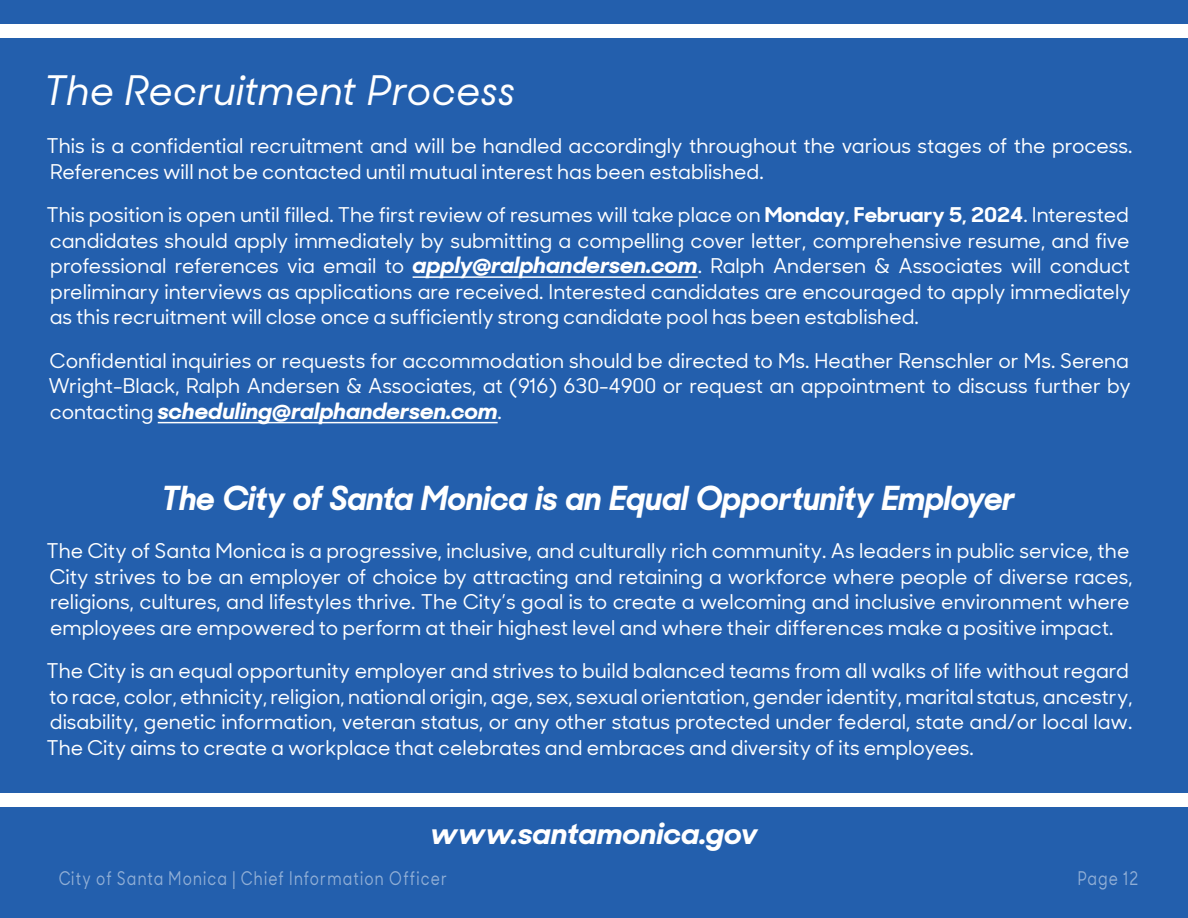
<style>
.page{position:relative;width:1188px;height:918px;background:#fff}
.page>*{position:absolute;margin:0;border:0;box-sizing:border-box;transform-origin:0 0}
.RA_Major_Heading_white{font:italic 500 40.5px "Santa Monica Sharp";color:#fff}
.RA_EEO{font:italic 700 33px "Santa Monica Sharp";color:#fff}
.t1{font:italic 700 29.4px "Santa Monica Sharp";letter-spacing:.005em;color:#fff;scale:1.07 1}
.White_Paragraph{font:italic 700 22.35px "Santa Monica Sharp";letter-spacing:.005em;color:#fff;scale:1.07 1}
.White_Paragraph-2{font:500 20.25px/25.5px "Santa Monica Sharp";color:#fff}
.t2{font:500 18.75px "Santa Monica Sharp";letter-spacing:.08em;color:#fff;scale:.8 1}
.s1{font-weight:700}
.s2{font-weight:700;font-style:italic;font-size:22.35px}
.s3{font-weight:500;font-style:normal;font-size:20.25px}
</style>
<div class="page">
<div style="left:0;top:762px;width:1188px;height:156px;background:#235fad"></div>
<div style="left:0;top:0;width:1188px;height:778px;background:#235fad"></div>
<div style="left:0;top:24px;width:1188px;height:13px;background:#fff"></div>
<div style="left:0;top:793px;width:1188px;height:14px;background:#fff"></div>
<hr style="left:413px;top:276px;width:285px;height:2px;background:#fff">
<hr style="left:158px;top:422px;width:340px;height:1px;background:#fff">
<p class="RA_Major_Heading_white" style="left:43px;top:57px;width:474px">The Recruitment Process</p>
<p class="White_Paragraph-2" style="left:46px;top:133px;width:1088px">This is a confidential recruitment and will be handled accordingly throughout the various stages of the process.<br>References will not be contacted until mutual interest has been established.</p>
<p class="White_Paragraph-2" style="left:46px;top:201px;width:1086px;text-align:justify">This position is open until filled. The first review of resumes will take place on <span class="s1">Monday, February 5, 2024</span>. Interested candidates should apply immediately by submitting a compelling cover letter, comprehensive resume, and five professional references via email to <span class="s2">apply@ralphandersen.com</span>. Ralph Andersen &amp; Associates will conduct preliminary interviews as applications are received. Interested candidates are encouraged to apply immediately as this recruitment will close once a sufficiently strong candidate pool has been established.</p>
<p class="White_Paragraph-2" style="left:48px;top:347px;width:1084px">Confidential inquiries or requests for accommodation should be directed to Ms. Heather Renschler or Ms. Serena<br>Wright-Black, Ralph Andersen &amp; Associates, at (916) 630-4900 or request an appointment to discuss further by</p>
<p class="White_Paragraph" style="left:50px;top:392px;width:424px"><span class="s3">contacting</span> scheduling@ralphandersen.com<span class="s3">.</span></p>
<p class="RA_EEO" style="left:162px;top:471px;width:855px">The City of Santa Monica is an Equal Opportunity Employer</p>
<p class="White_Paragraph-2" style="left:46px;top:538px;width:1088px">The City of Santa Monica is a progressive, inclusive, and culturally rich community. As leaders in public service, the City strives to be an employer of choice by attracting and retaining a workforce where people of diverse races, religions, cultures, and lifestyles thrive. The City’s goal is to create a welcoming and inclusive environment where employees are empowered to perform at their highest level and where their differences make a positive impact.</p>
<p class="White_Paragraph-2" style="left:46px;top:657px;width:1088px">The City is an equal opportunity employer and strives to build balanced teams from all walks of life without regard to race, color, ethnicity, religion, national origin, age, sex, sexual orientation, gender identity, marital status, ancestry, disability, genetic information, veteran status, or any other status protected under federal, state and/or local law.<br>The City aims to create a workplace that celebrates and embraces and diversity of its employees.</p>
<p class="t1" style="left:430px;top:809px;width:308px">www.santamonica.gov</p>
<p class="t2" style="left:58px;top:864px;width:487px">City of Santa Monica | Chief Information Officer</p>
<p class="t2" style="left:1077px;top:864px;width:78px">Page 12</p>
</div>
